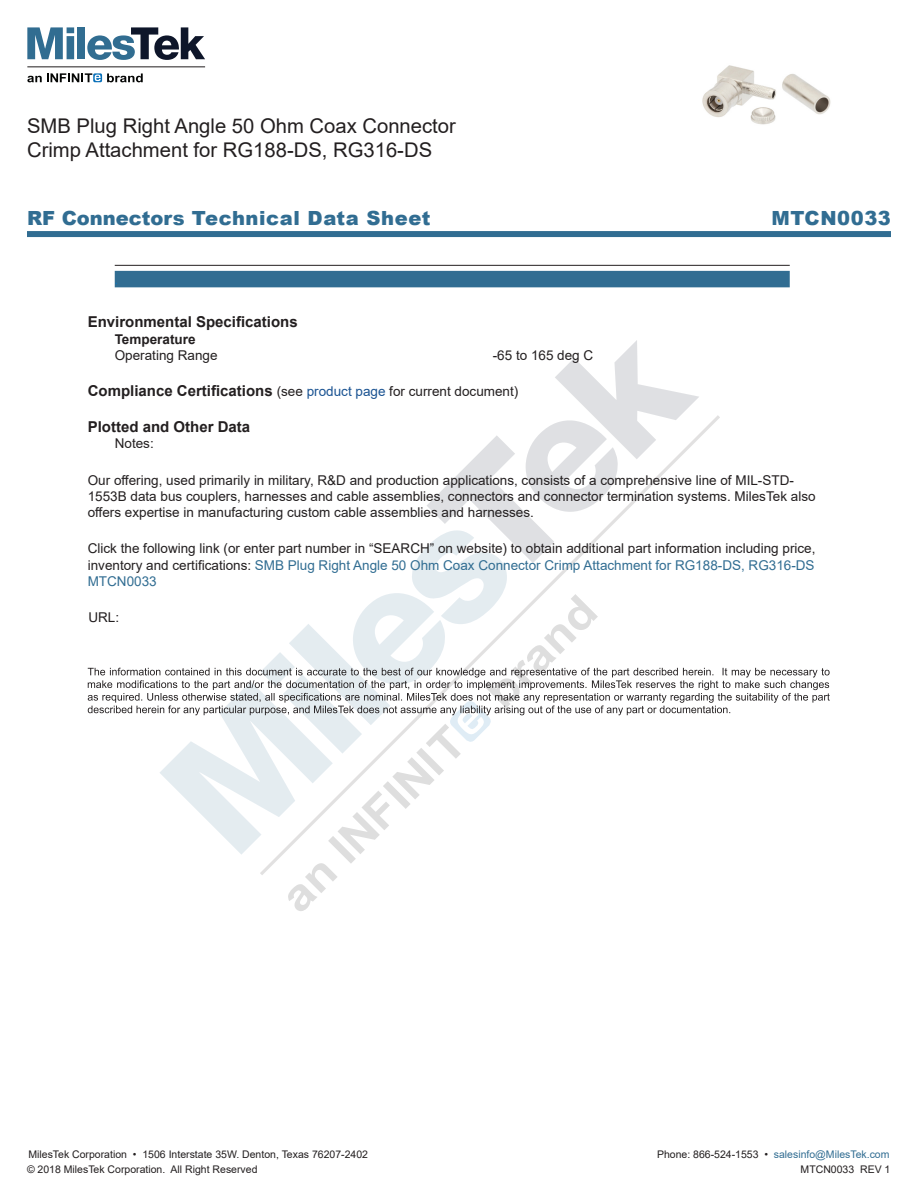
<style>
.page{position:relative;width:918px;height:1188px;background:#fff}
.page>*{position:absolute;margin:0;border:0;box-sizing:border-box;transform-origin:0 0}
.Web_Description_Para{font:20.25px/24.3px "Arial";color:#231f20}
.t1{font:900 19.5px "Arial";letter-spacing:.03em;color:#316d92}
.Head1_for_Compliance{font:700 15px "Arial";color:#231f20}
.Head1{font:700 15px "Arial";color:#231f20}
.Web_Description_Para-2{font:13.5px/16.2px "Arial";color:#231f20}
.Specs_Para{font:13.5px "Arial";color:#231f20}
.Head2_after_Head1{font:700 13.5px "Arial";color:#231f20}
.Table_Footer_Connect{font:12px "Arial";color:#0c77be}
.t2{font:10.5px "Arial";color:#231f20}
.t3{font:10.5px "Arial";color:#316d92}
.s1{font-weight:400;font-size:13.5px}
.s2{font-weight:400;font-size:13.5px;color:#1a5392}
.s3{color:#316d92}
.s4{color:#231f20}
</style>
<div class="page">
<div style="left:27px;top:231px;width:864px;height:6px;background:#316d92"></div>
<svg style="left:27px;top:27px;width:47px;height:32px"></svg>
<div style="left:78px;top:27px;width:7px;height:32px;background:#316d91"></div>
<svg style="left:87px;top:27px;width:118px;height:33px"></svg>
<svg style="left:107px;top:73px;width:36px;height:9px"></svg>
<svg style="left:27px;top:73px;width:74px;height:9px"></svg>
<hr style="left:27px;top:66px;width:178px;height:1px;background:#211d1e">
<hr style="left:115px;top:265px;width:675px;height:1px;background:#231f20">
<div style="left:115px;top:271px;width:675px;height:16px;background:#316d92"></div>
<svg style="left:88px;top:340px;width:742px;height:571px"></svg>
<img style="left:702px;top:65px;width:129px;height:60px">
<h1 class="Web_Description_Para" style="left:27px;top:114px;width:430px">SMB Plug Right Angle 50 Ohm Coax Connector<br>Crimp Attachment for RG188-DS, RG316-DS</h1>
<p class="t1" style="left:27px;top:204px;width:405px">RF Connectors Technical Data Sheet</p>
<p class="t1" style="left:772px;top:204px;width:121px">MTCN0033</p>
<p class="Table_Footer_Connect" style="left:115px;top:271px;width:5px">.</p>
<p class="Head1" style="left:88px;top:312px;width:212px">Environmental Specifications</p>
<p class="Head2_after_Head1" style="left:115px;top:329px;width:82px">Temperature</p>
<p class="Specs_Para" style="left:115px;top:346px;width:104px">Operating Range</p>
<p class="Specs_Para" style="left:493px;top:346px;width:102px">-65 to 165 deg C</p>
<p class="Head1_for_Compliance" style="left:88px;top:380px;width:432px">Compliance Certifications <span class="s1">(see</span> <span class="s2">product page</span> <span class="s1">for current document)</span></p>
<p class="Head1_for_Compliance" style="left:88px;top:416px;width:164px">Plotted and Other Data</p>
<p class="Specs_Para" style="left:115px;top:434px;width:41px">Notes:</p>
<h1 class="Web_Description_Para-2" style="left:88px;top:472px;width:729px">Our offering, used primarily in military, R&amp;D and production applications, consists of a comprehensive line of MIL-STD-<br>1553B data bus couplers, harnesses and cable assemblies, connectors and connector termination systems. MilesTek also offers expertise in manufacturing custom cable assemblies and harnesses.</h1>
<h1 class="Web_Description_Para-2" style="left:88px;top:540px;width:729px;text-align:justify">Click the following link (or enter part number in “SEARCH” on website) to obtain additional part information including price, inventory and certifications: <span class="s3">SMB Plug Right Angle 50 Ohm Coax Connector Crimp Attachment for RG188-DS, RG316-DS MTCN0033</span></h1>
<h1 class="Web_Description_Para-2" style="left:88px;top:609px;width:32px">URL:</h1>
<p class="t2" style="left:28px;top:1147px;width:341px">MilesTek Corporation • 1506 Interstate 35W. Denton, Texas 76207-2402</p>
<p class="t3" style="left:657px;top:1147px;width:234px"><span class="s4">Phone: 866-524-1553 •</span> salesinfo@MilesTek.com</p>
<p class="t2" style="left:27px;top:1162px;width:232px">© 2018 MilesTek Corporation. All Right Reserved</p>
<p class="t2" style="left:801px;top:1162px;width:91px">MTCN0033 REV 1</p>
</div>
